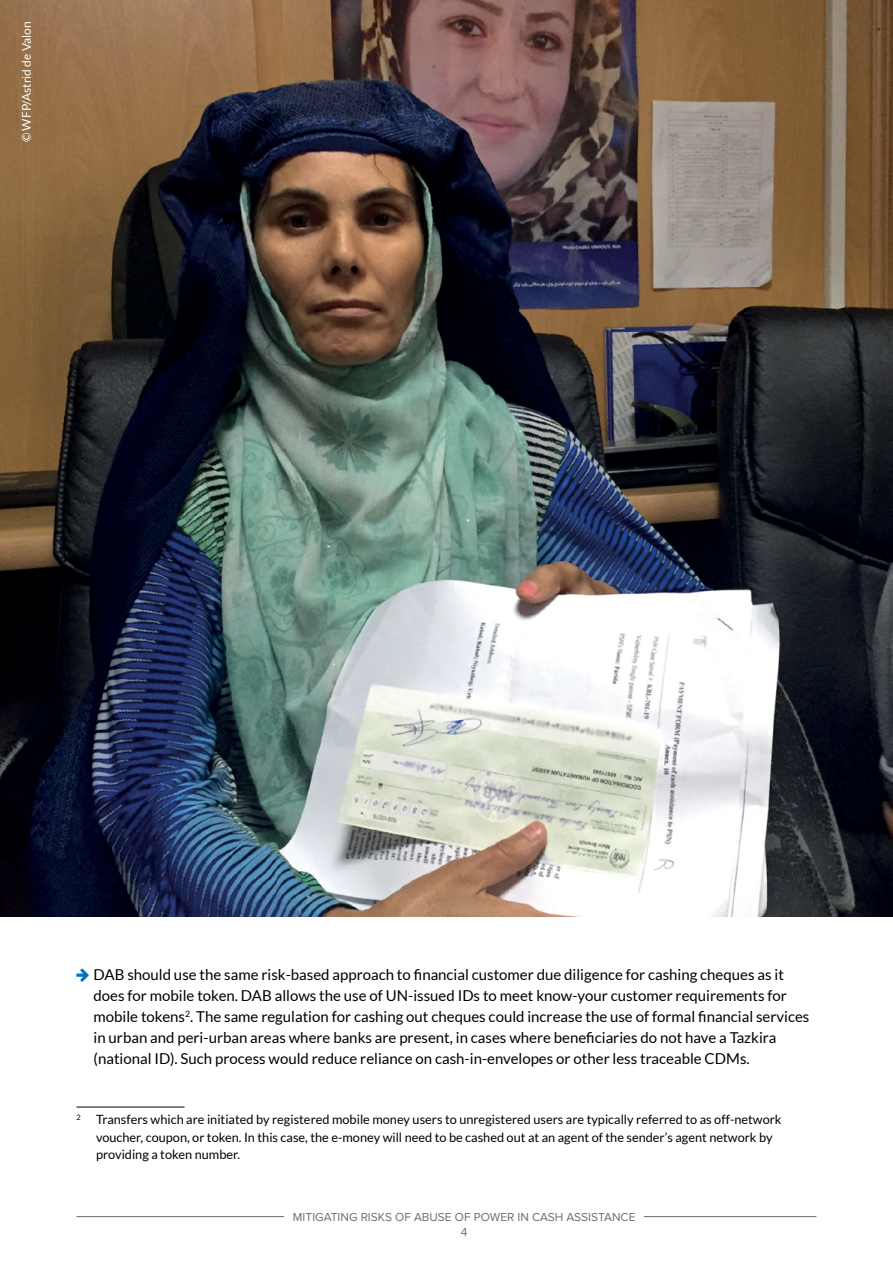
<style>
.page{position:relative;width:893px;height:1263px;background:#fff}
.page>*{position:absolute;margin:0;border:0;box-sizing:border-box;transform-origin:0 0}
.t1{font:15px/21px "Lato";color:#000}
.t2{font:12.75px/17.2px "Lato";color:#000}
.t3{font:12px/15px "Proxima Nova";color:#6d6e71;text-align:center}
.t4{font:12px "Lato";color:#fff}
</style>
<div class="page">
<hr style="left:77px;top:1216px;width:739px;height:1px;background:#6d6e71">
<div style="left:284px;top:1212px;width:360px;height:9px;background:#fff"></div>
<hr style="left:77px;top:1107px;width:108px;height:1px;background:#000">
<img style="left:0;top:0;width:893px;height:917px">
<p class="t4" style="left:20px;top:142px;width:123px;rotate:-90deg">© WFP/Astrid de Valon</p>
<p class="t1" style="left:94px;top:964px;width:717px">DAB should use the same risk-based approach to financial customer due diligence for cashing cheques as it does for mobile token. DAB allows the use of UN-issued IDs to meet know-your customer requirements for mobile tokens<sup>2</sup>. The same regulation for cashing out cheques could increase the use of formal financial services in urban and peri-urban areas where banks are present, in cases where beneficiaries do not have a Tazkira (national ID). Such process would reduce reliance on cash-in-envelopes or other less traceable CDMs.</p>
<p class="t2" style="left:96px;top:1111px;width:687px;text-indent:-19px"><sup>2</sup> Transfers which are initiated by registered mobile money users to unregistered users are typically referred to as off-network voucher, coupon, or token. In this case, the e-money will need to be cashed out at an agent of the sender’s agent network by providing a token number.</p>
<p class="t3" style="left:293px;top:1210px;width:344px">MITIGATING RISKS OF ABUSE OF POWER IN CASH ASSISTANCE<br>4</p>
</div>
